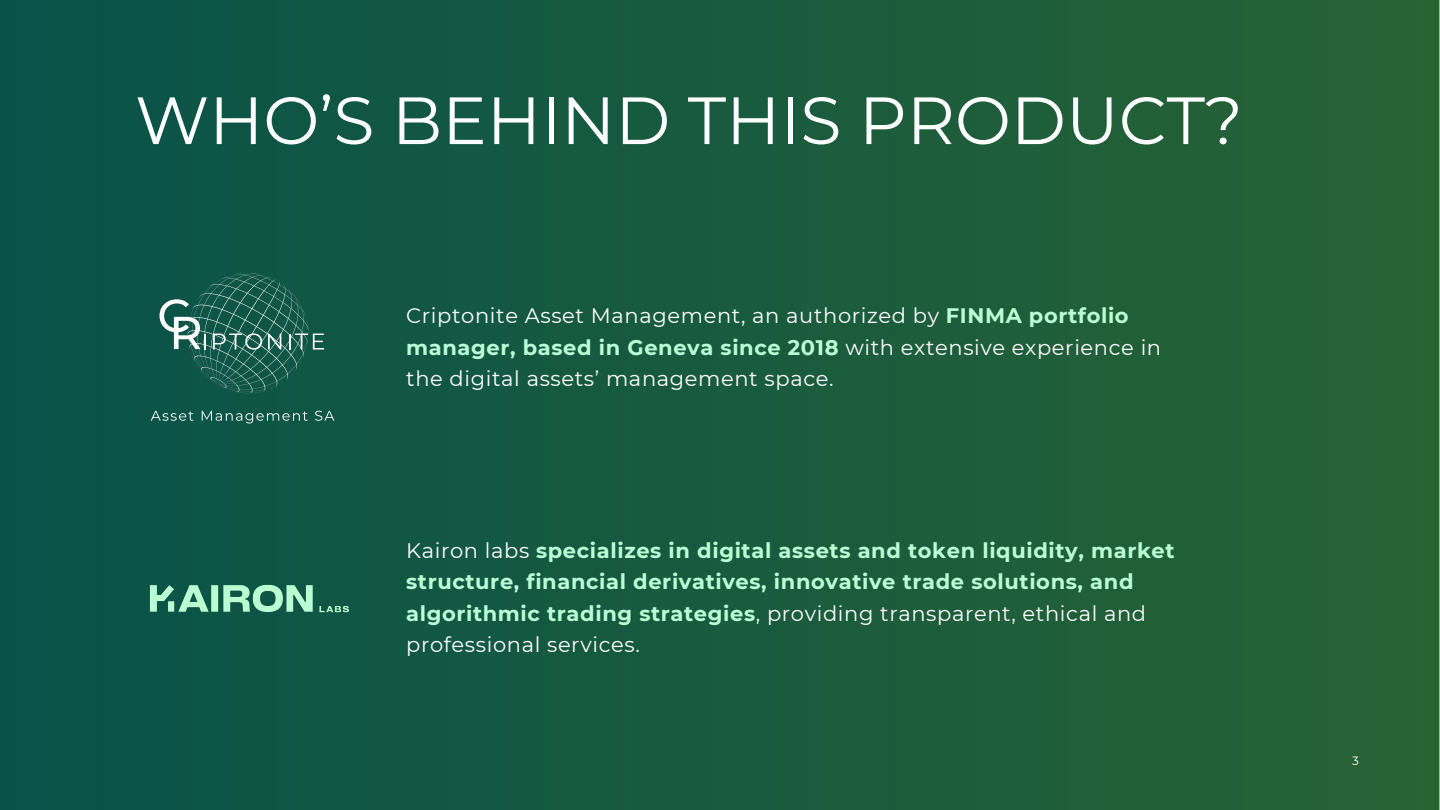
<style>
.page{position:relative;width:1440px;height:810px;background:#fff}
.page>*{position:absolute;margin:0;border:0;box-sizing:border-box;transform-origin:0 0}
.t1{font:66.7px "Montserrat";color:#fff}
.t2{font:700 21px/31.5px "Montserrat";letter-spacing:.03em;color:#bbffd6}
.t3{font:21px/31.5px "Montserrat";letter-spacing:.03em;color:#fff}
.t4{font:12px "Montserrat";color:#fff}
.s1{font-weight:700;color:#bbffd6}
.s2{font-weight:400;color:#fff}
</style>
<div class="page">
<div style="left:0;top:0;width:1439px;height:810px;background:linear-gradient(to right,#08524a,#286334)"></div>
<svg style="left:151px;top:411px;width:42px;height:10px"></svg>
<svg style="left:202px;top:411px;width:106px;height:12px"></svg>
<svg style="left:315px;top:411px;width:19px;height:10px"></svg>
<svg style="left:160px;top:273px;width:164px;height:120px;background:#266659"></svg>
<div style="left:127px;top:475px;width:246px;height:246px;background:#0e5546"></div>
<h1 class="t1" style="left:135px;top:80px;width:1109px">WHO’S BEHIND THIS PRODUCT?</h1>
<p class="t3" style="left:406px;top:300px;width:757px">Criptonite Asset Management, an authorized by <span class="s1">FINMA portfolio manager, based in Geneva since 2018</span> with extensive experience in the digital assets’ management space.</p>
<p class="t2" style="left:406px;top:534px;width:770px"><span class="s2">Kairon labs</span> specializes in digital assets and token liquidity, market structure, financial derivatives, innovative trade solutions, and algorithmic trading strategies<span class="s2">, providing transparent, ethical and professional services.</span></p>
<p class="t4" style="left:1352px;top:753px;width:8px">3</p>
</div>
